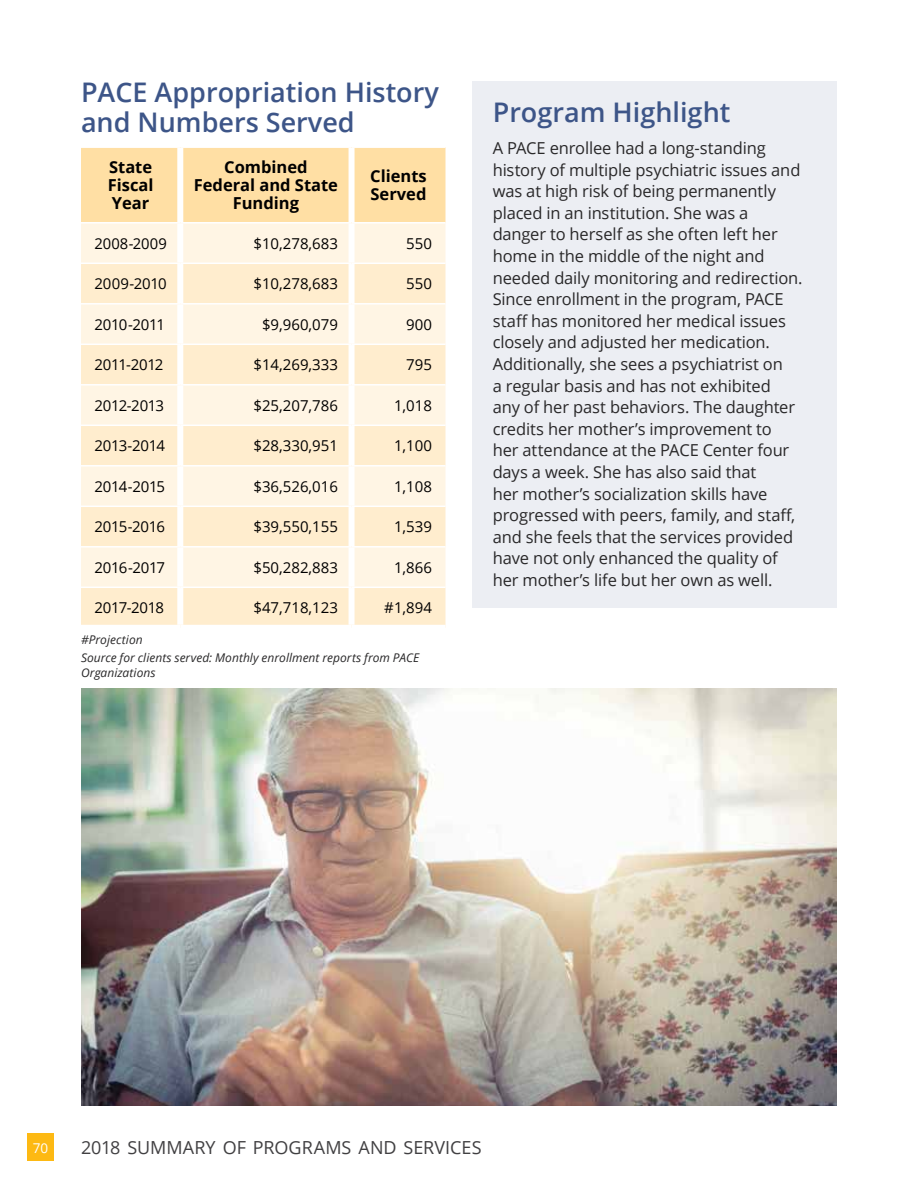
<style>
.page{position:relative;width:918px;height:1188px;background:#fff}
.page>*{position:absolute;margin:0;border:0;box-sizing:border-box;transform-origin:0 0}
.Subhead_18_288{font:600 27px/30px "Open Sans";color:#3d5588}
.t1{font:18px "Open Sans";letter-spacing:-.005em;color:#414042}
.new_body_copy{font:16.5px/21.6px "Open Sans";letter-spacing:-.01em;color:#292829}
.Header_Right{font:700 16.5px/18px "Open Sans";color:#000;text-align:center}
.Header_Left{font:700 16.5px/18px "Open Sans";color:#000;text-align:justify}
.Entry_Right{font:15px "Open Sans";color:#000}
.Entry_Definition{font:15px "Open Sans";letter-spacing:-.02em;color:#000}
.Entry_Definition-2{font:15px "Open Sans";letter-spacing:.005em;color:#000}
.t2{font:13.5px "Open Sans";color:#fff}
.Source_Text{font:italic 12px/15px "Open Sans";letter-spacing:.005em;color:#292829}
</style>
<div class="page">
<div style="left:27px;top:1134px;width:27px;height:27px;background:#fdb913"></div>
<div style="left:81px;top:148px;width:365px;height:74px;background:#ffdfa4"></div>
<div style="left:81px;top:224px;width:365px;height:39px;background:#fff5e4"></div>
<svg style="left:81px;top:264px;width:365px;height:361px;background:#fff0d8"></svg>
<div style="left:177px;top:148px;width:6px;height:74px;background:#fff"></div>
<div style="left:349px;top:148px;width:6px;height:74px;background:#fff"></div>
<div style="left:177px;top:224px;width:6px;height:39px;background:#fff"></div>
<div style="left:349px;top:224px;width:6px;height:39px;background:#fff"></div>
<div style="left:177px;top:264px;width:6px;height:39px;background:#fff"></div>
<div style="left:349px;top:264px;width:6px;height:39px;background:#fff"></div>
<hr style="left:81px;top:303px;width:99px;height:2px;background:#fff">
<hr style="left:180px;top:303px;width:172px;height:2px;background:#fff">
<hr style="left:352px;top:303px;width:94px;height:2px;background:#fff">
<div style="left:177px;top:305px;width:6px;height:39px;background:#fff"></div>
<div style="left:349px;top:305px;width:6px;height:39px;background:#fff"></div>
<hr style="left:81px;top:344px;width:99px;height:1px;background:#fff">
<hr style="left:180px;top:344px;width:172px;height:1px;background:#fff">
<hr style="left:352px;top:344px;width:94px;height:1px;background:#fff">
<div style="left:177px;top:345px;width:6px;height:39px;background:#fff"></div>
<div style="left:349px;top:345px;width:6px;height:39px;background:#fff"></div>
<hr style="left:81px;top:384px;width:99px;height:2px;background:#fff">
<hr style="left:180px;top:384px;width:172px;height:2px;background:#fff">
<hr style="left:352px;top:384px;width:94px;height:2px;background:#fff">
<div style="left:177px;top:386px;width:6px;height:39px;background:#fff"></div>
<div style="left:349px;top:386px;width:6px;height:39px;background:#fff"></div>
<hr style="left:81px;top:425px;width:99px;height:1px;background:#fff">
<hr style="left:180px;top:425px;width:172px;height:1px;background:#fff">
<hr style="left:352px;top:425px;width:94px;height:1px;background:#fff">
<div style="left:177px;top:426px;width:6px;height:39px;background:#fff"></div>
<div style="left:349px;top:426px;width:6px;height:39px;background:#fff"></div>
<hr style="left:81px;top:465px;width:99px;height:2px;background:#fff">
<hr style="left:180px;top:465px;width:172px;height:2px;background:#fff">
<hr style="left:352px;top:465px;width:94px;height:2px;background:#fff">
<div style="left:177px;top:467px;width:6px;height:39px;background:#fff"></div>
<div style="left:349px;top:467px;width:6px;height:39px;background:#fff"></div>
<hr style="left:81px;top:506px;width:99px;height:1px;background:#fff">
<hr style="left:180px;top:506px;width:172px;height:1px;background:#fff">
<hr style="left:352px;top:506px;width:94px;height:1px;background:#fff">
<div style="left:177px;top:507px;width:6px;height:39px;background:#fff"></div>
<div style="left:349px;top:507px;width:6px;height:39px;background:#fff"></div>
<hr style="left:81px;top:546px;width:99px;height:2px;background:#fff">
<hr style="left:180px;top:546px;width:172px;height:2px;background:#fff">
<hr style="left:352px;top:546px;width:94px;height:2px;background:#fff">
<div style="left:177px;top:548px;width:6px;height:39px;background:#fff"></div>
<div style="left:349px;top:548px;width:6px;height:39px;background:#fff"></div>
<div style="left:177px;top:588px;width:6px;height:37px;background:#fff"></div>
<div style="left:349px;top:588px;width:6px;height:37px;background:#fff"></div>
<hr style="left:81px;top:587px;width:99px;height:1px;background:#fff">
<hr style="left:180px;top:587px;width:172px;height:1px;background:#fff">
<hr style="left:352px;top:587px;width:94px;height:1px;background:#fff">
<div style="left:472px;top:81px;width:365px;height:527px;background:#eceef3"></div>
<img style="left:81px;top:688px;width:756px;height:417px">
<h4 class="Subhead_18_288" style="left:81px;top:76px;width:359px">PACE Appropriation History and Numbers Served</h4>
<h3 class="Header_Left" style="left:108px;top:158px;width:47px">State Fiscal Year</h3>
<h3 class="Header_Right" style="left:194px;top:158px;width:146px">Combined<br>Federal and State<br>Funding</h3>
<h3 class="Header_Right" style="left:370px;top:167px;width:58px;text-align:left">Clients<br>Served</h3>
<p class="Entry_Definition-2" style="left:94px;top:233px;width:74px">2008-2009</p>
<h3 class="Entry_Right" style="left:253px;top:233px;width:86px">$10,278,683</h3>
<h3 class="Entry_Right" style="left:406px;top:233px;width:27px">550</h3>
<p class="Entry_Definition" style="left:94px;top:274px;width:74px">2009-2010</p>
<h3 class="Entry_Right" style="left:253px;top:274px;width:86px">$10,278,683</h3>
<h3 class="Entry_Right" style="left:406px;top:274px;width:27px">550</h3>
<p class="Entry_Definition" style="left:94px;top:314px;width:72px">2010-2011</p>
<h3 class="Entry_Right" style="left:262px;top:314px;width:77px">$9,960,079</h3>
<h3 class="Entry_Right" style="left:406px;top:314px;width:27px">900</h3>
<p class="Entry_Definition" style="left:94px;top:355px;width:70px">2011-2012</p>
<h3 class="Entry_Right" style="left:253px;top:355px;width:86px">$14,269,333</h3>
<h3 class="Entry_Right" style="left:406px;top:355px;width:27px">795</h3>
<p class="Entry_Definition" style="left:94px;top:395px;width:71px">2012-2013</p>
<h3 class="Entry_Right" style="left:253px;top:395px;width:86px">$25,207,786</h3>
<h3 class="Entry_Right" style="left:394px;top:395px;width:39px">1,018</h3>
<p class="Entry_Definition" style="left:94px;top:436px;width:72px">2013-2014</p>
<h3 class="Entry_Right" style="left:253px;top:436px;width:86px">$28,330,951</h3>
<h3 class="Entry_Right" style="left:394px;top:436px;width:39px">1,100</h3>
<p class="Entry_Definition" style="left:94px;top:476px;width:72px">2014-2015</p>
<h3 class="Entry_Right" style="left:253px;top:476px;width:86px">$36,526,016</h3>
<h3 class="Entry_Right" style="left:394px;top:476px;width:39px">1,108</h3>
<p class="Entry_Definition" style="left:94px;top:517px;width:72px">2015-2016</p>
<h3 class="Entry_Right" style="left:253px;top:517px;width:86px">$39,550,155</h3>
<h3 class="Entry_Right" style="left:394px;top:517px;width:39px">1,539</h3>
<p class="Entry_Definition" style="left:94px;top:557px;width:72px">2016-2017</p>
<h3 class="Entry_Right" style="left:253px;top:557px;width:86px">$50,282,883</h3>
<h3 class="Entry_Right" style="left:394px;top:557px;width:39px">1,866</h3>
<p class="Entry_Definition" style="left:94px;top:598px;width:71px">2017-2018</p>
<h3 class="Entry_Right" style="left:253px;top:598px;width:86px">$47,718,123</h3>
<h3 class="Entry_Right" style="left:384px;top:598px;width:49px">#1,894</h3>
<p class="Source_Text" style="left:81px;top:632px;width:63px">#Projection</p>
<p class="Source_Text" style="left:81px;top:650px;width:340px">Source for clients served: Monthly enrollment reports from PACE<br>Organizations</p>
<h4 class="Subhead_18_288" style="left:493px;top:97px;width:239px">Program Highlight</h4>
<p class="new_body_copy" style="left:493px;top:137px;width:311px">A PACE enrollee had a long-standing history of multiple psychiatric issues and was at high risk of being permanently placed in an institution. She was a danger to herself as she often left her home in the middle of the night and needed daily monitoring and redirection.<br>Since enrollment in the program, PACE staff has monitored her medical issues closely and adjusted her medication.<br>Additionally, she sees a psychiatrist on<br>a regular basis and has not exhibited<br>any of her past behaviors. The daughter credits her mother’s improvement to<br>her attendance at the PACE Center four days a week. She has also said that<br>her mother’s socialization skills have progressed with peers, family, and staff, and she feels that the services provided have not only enhanced the quality of her mother’s life but her own as well.</p>
<p class="t2" style="left:33px;top:1139px;width:17px">70</p>
<p class="t1" style="left:81px;top:1136px;width:402px">2018 SUMMARY OF PROGRAMS AND SERVICES</p>
</div>
